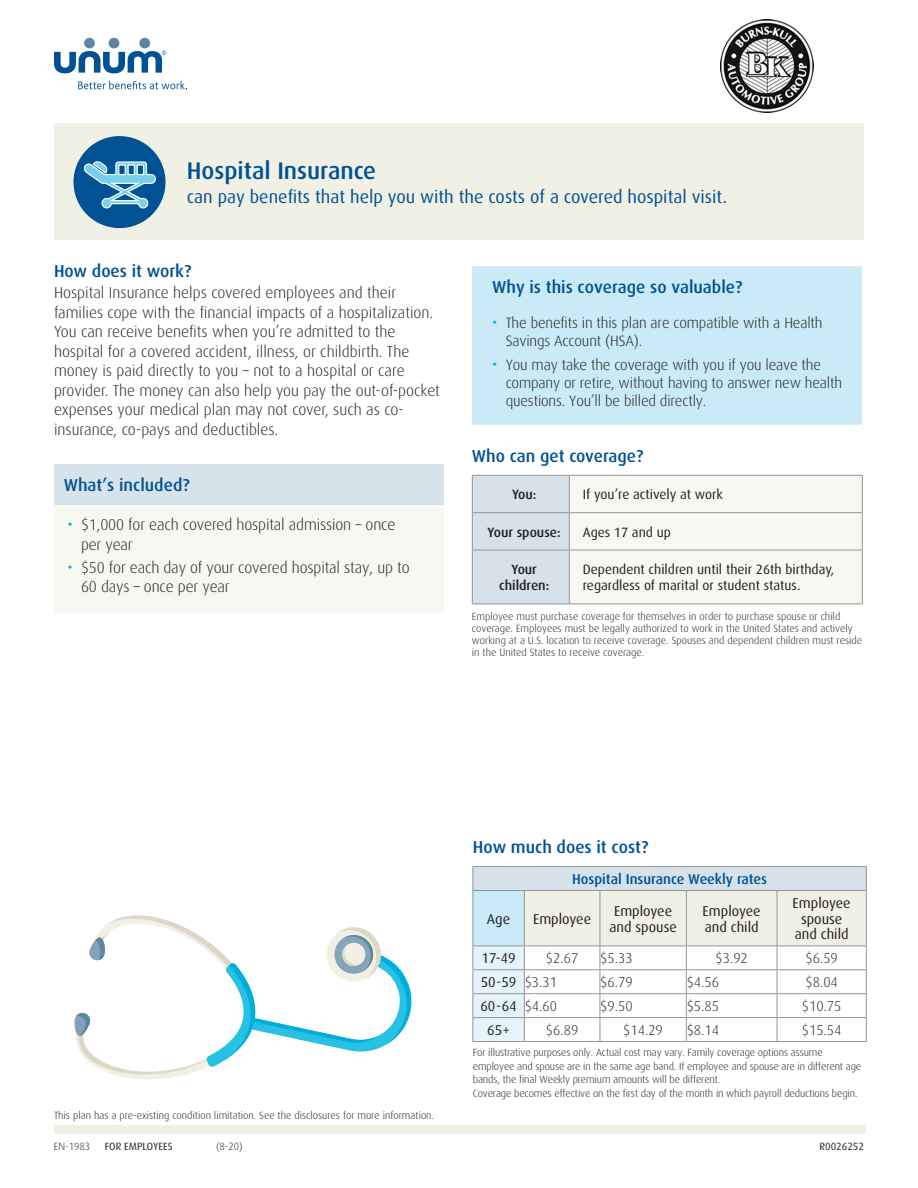
<style>
.page{position:relative;width:918px;height:1188px;background:#fff}
.page>*{position:absolute;margin:0;border:0;box-sizing:border-box;transform-origin:0 0}
.t1{font:500 24px "Dax Pro";color:#005294}
.t2{font:18px "Dax Pro";color:#005294}
.t3{font:500 17.25px "Dax Pro";color:#005294}
.t4{font:300 15.75px/19.5px "Dax Pro";color:#231f20}
.t5{font:300 15px/18px "Dax Pro";letter-spacing:-.01em;color:#231f20}
.t6{font:14.25px/15.8px "Dax Pro";color:#231f20;text-align:center}
.t7{font:300 14.25px "Dax Pro";color:#231f20}
.t8{font:500 14.25px "Dax Pro";color:#005294}
.t9{font:13.5px/16.5px "Dax Pro";color:#231f20}
.t10{font:500 13.5px/16.5px "Dax Pro";color:#231f20;text-align:center}
.t11{font:300 10.5px/12px "Dax Pro";color:#231f20}
.t12{font:10.5px "Dax Pro";color:#231f20}
.s1{font-weight:400;font-size:16.5px;color:#00aedc}
.s2{font-weight:300}
</style>
<div class="page">
<div style="left:54px;top:1126px;width:812px;height:8px;background:#f1f0e4"></div>
<img style="left:721px;top:20px;width:93px;height:92px">
<div style="left:84px;top:38px;width:11px;height:10px;background:#5c87a1;border-radius:50%"></div>
<div style="left:109px;top:38px;width:10px;height:10px;background:#5c87a1;border-radius:50%"></div>
<div style="left:139px;top:38px;width:11px;height:10px;background:#5c87a1;border-radius:50%"></div>
<svg style="left:54px;top:51px;width:112px;height:22px"></svg>
<svg style="left:78px;top:81px;width:109px;height:8px"></svg>
<div style="left:54px;top:123px;width:810px;height:117px;background:#f1f0e4"></div>
<svg style="left:74px;top:915px;width:338px;height:165px"></svg>
<div style="left:472px;top:266px;width:390px;height:159px;background:#c9eaf6"></div>
<svg style="left:473px;top:476px;width:389px;height:128px"></svg>
<hr style="left:472px;top:475px;width:97px;height:1px;background:#939598">
<hr style="left:472px;top:476px;width:1px;height:36px;background:#939598">
<hr style="left:472px;top:512px;width:97px;height:1px;background:#939598">
<hr style="left:472px;top:513px;width:1px;height:37px;background:#939598">
<hr style="left:472px;top:550px;width:97px;height:1px;background:#939598">
<hr style="left:472px;top:550px;width:1px;height:54px;background:#939598">
<hr style="left:472px;top:604px;width:97px;height:1px;background:#939598">
<hr style="left:569px;top:475px;width:294px;height:1px;background:#939598">
<hr style="left:569px;top:476px;width:1px;height:36px;background:#939598">
<hr style="left:862px;top:476px;width:1px;height:36px;background:#939598">
<hr style="left:569px;top:512px;width:294px;height:1px;background:#939598">
<hr style="left:569px;top:513px;width:1px;height:37px;background:#939598">
<hr style="left:862px;top:513px;width:1px;height:37px;background:#939598">
<hr style="left:569px;top:550px;width:294px;height:1px;background:#939598">
<hr style="left:569px;top:550px;width:1px;height:54px;background:#939598">
<hr style="left:862px;top:550px;width:1px;height:54px;background:#939598">
<hr style="left:569px;top:604px;width:294px;height:1px;background:#939598">
<div style="left:54px;top:464px;width:390px;height:41px;background:#d7e3eb"></div>
<div style="left:54px;top:505px;width:390px;height:108px;background:#f7f8f1"></div>
<div style="left:74px;top:136px;width:92px;height:92px;background:#005294;border-radius:50%"></div>
<svg style="left:84px;top:161px;width:72px;height:48px"></svg>
<hr style="left:472px;top:866px;width:52px;height:1px;background:#939598">
<hr style="left:524px;top:866px;width:76px;height:1px;background:#939598">
<hr style="left:600px;top:866px;width:86px;height:1px;background:#939598">
<hr style="left:686px;top:866px;width:91px;height:1px;background:#939598">
<hr style="left:777px;top:866px;width:90px;height:1px;background:#939598">
<svg style="left:472px;top:867px;width:395px;height:174px"></svg>
<hr style="left:472px;top:1041px;width:52px;height:1px;background:#939598">
<hr style="left:524px;top:1041px;width:76px;height:1px;background:#939598">
<hr style="left:600px;top:1041px;width:86px;height:1px;background:#939598">
<hr style="left:686px;top:1041px;width:91px;height:1px;background:#939598">
<hr style="left:777px;top:1041px;width:90px;height:1px;background:#939598">
<h1 class="t1" style="left:187px;top:155px;width:191px">Hospital Insurance</h1>
<h2 class="t2" style="left:187px;top:185px;width:542px">can pay benefits that help you with the costs of a covered hospital visit.</h2>
<h3 class="t3" style="left:54px;top:260px;width:139px">How does it work?</h3>
<p class="t4" style="left:54px;top:283px;width:388px">Hospital Insurance helps covered employees and their families cope with the financial impacts of a hospitalization.<br>You can receive benefits when you’re admitted to the hospital for a covered accident, illness, or childbirth. The money is paid directly to you – not to a hospital or care provider. The money can also help you pay the out-of-pocket expenses your medical plan may not cover, such as co&shy;insurance, co-pays and deductibles.</p>
<h3 class="t3" style="left:64px;top:474px;width:128px">What’s included?</h3>
<h3 class="t4" style="left:81px;top:515px;width:316px;text-indent:-14px"><span class="s1">•</span> $1,000 for each covered hospital admission – once per year</h3>
<h3 class="t4" style="left:81px;top:557px;width:330px;text-indent:-14px"><span class="s1">•</span> $50 for each day of your covered hospital stay, up to<br>60 days – once per year</h3>
<h3 class="t3" style="left:492px;top:276px;width:252px">Why is this coverage so valuable?</h3>
<h3 class="t5" style="left:506px;top:313px;width:318px;text-indent:-14px"><span class="s1">•</span> The benefits in this plan are compatible with a Health<br>Savings Account (HSA).</h3>
<h3 class="t5" style="left:506px;top:355px;width:338px;text-indent:-14px"><span class="s1">•</span> You may take the coverage with you if you leave the company or retire, without having to answer new health questions. You’ll be billed directly.</h3>
<h3 class="t3" style="left:472px;top:445px;width:173px">Who can get coverage?</h3>
<p class="t10" style="left:512px;top:486px;width:26px">You:</p>
<p class="t9" style="left:583px;top:486px;width:142px">If you’re actively at work</p>
<p class="t10" style="left:488px;top:523px;width:75px">Your spouse:</p>
<p class="t9" style="left:583px;top:523px;width:90px">Ages 17 and up</p>
<p class="t10" style="left:499px;top:561px;width:52px">Your children:</p>
<p class="t9" style="left:583px;top:561px;width:253px">Dependent children until their 26th birthday, regardless of marital or student status.</p>
<p class="t11" style="left:472px;top:610px;width:392px">Employee must purchase coverage for themselves in order to purchase spouse or child coverage. Employees must be legally authorized to work in the United States and actively working at a U.S. location to receive coverage. Spouses and dependent children must reside in the United States to receive coverage.</p>
<p class="t11" style="left:54px;top:1109px;width:382px">This plan has a pre-existing condition limitation. See the disclosures for more information.</p>
<h3 class="t3" style="left:473px;top:836px;width:177px">How much does it cost?</h3>
<h3 class="t8" style="left:572px;top:870px;width:197px">Hospital Insurance Weekly rates</h3>
<h3 class="t6" style="left:487px;top:910px;width:25px">Age</h3>
<h3 class="t6" style="left:533px;top:910px;width:60px">Employee</h3>
<h3 class="t6" style="left:609px;top:903px;width:69px">Employee and spouse</h3>
<h3 class="t6" style="left:703px;top:903px;width:60px;text-align:left">Employee and child</h3>
<h3 class="t6" style="left:793px;top:895px;width:60px">Employee spouse and child</h3>
<h3 class="t6" style="left:482px;top:950px;width:36px">17-49</h3>
<h3 class="t7" style="left:546px;top:949px;width:34px">$2.67</h3>
<h3 class="t7" style="left:600px;top:949px;width:34px">$5.33</h3>
<h3 class="t7" style="left:716px;top:949px;width:34px">$3.92</h3>
<h3 class="t7" style="left:805px;top:949px;width:34px">$6.59</h3>
<h3 class="t6" style="left:481px;top:974px;width:78px">50-59 <span class="s2">$3.31</span></h3>
<h3 class="t7" style="left:600px;top:973px;width:34px">$6.79</h3>
<h3 class="t7" style="left:687px;top:973px;width:34px">$4.56</h3>
<h3 class="t7" style="left:805px;top:973px;width:34px">$8.04</h3>
<h3 class="t6" style="left:480px;top:998px;width:78px">60-64 <span class="s2">$4.60</span></h3>
<h3 class="t7" style="left:600px;top:997px;width:34px">$9.50</h3>
<h3 class="t7" style="left:687px;top:997px;width:34px">$5.85</h3>
<h3 class="t7" style="left:802px;top:997px;width:41px">$10.75</h3>
<h3 class="t6" style="left:487px;top:1022px;width:24px">65+</h3>
<h3 class="t7" style="left:546px;top:1021px;width:34px">$6.89</h3>
<h3 class="t7" style="left:623px;top:1021px;width:41px">$14.29</h3>
<h3 class="t7" style="left:687px;top:1021px;width:34px">$8.14</h3>
<h3 class="t7" style="left:802px;top:1021px;width:41px">$15.54</h3>
<p class="t11" style="left:473px;top:1045px;width:390px;line-height:13.5px">For illustrative purposes only. Actual cost may vary. Family coverage options assume employee and spouse are in the same age band. If employee and spouse are in different age bands, the final Weekly premium amounts will be different.<br>Coverage becomes effective on the first day of the month in which payroll deductions begin.</p>
<p class="t11" style="left:54px;top:1140px;width:38px">EN-1983</p>
<p class="t12" style="left:105px;top:1139px;width:69px">FOR EMPLOYEES</p>
<p class="t11" style="left:216px;top:1140px;width:28px">(8-20)</p>
<p class="t12" style="left:820px;top:1139px;width:46px">R0026252</p>
</div>
